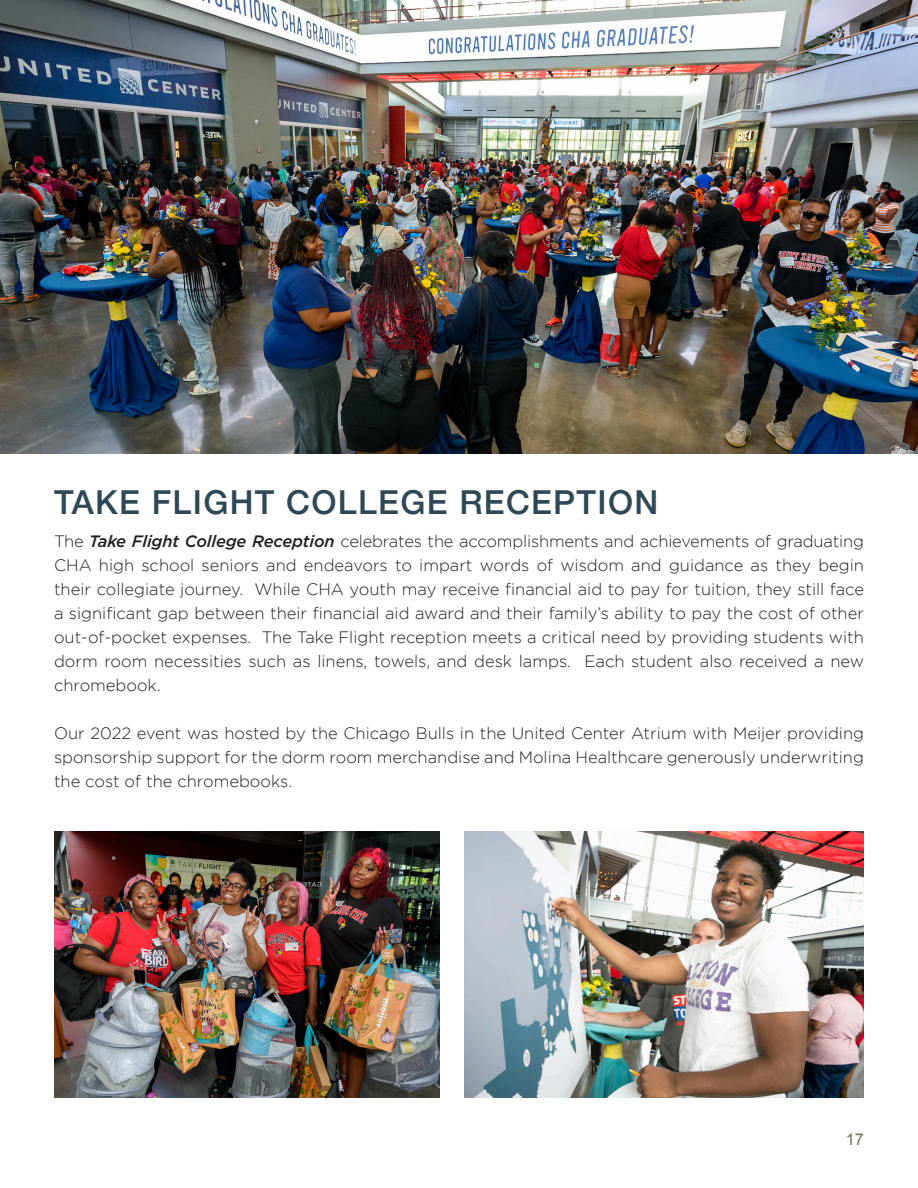
<style>
.page{position:relative;width:918px;height:1188px;background:#fff}
.page>*{position:absolute;margin:0;border:0;box-sizing:border-box;transform-origin:0 0}
.t1{font:500 33px "Helvetica Neue";letter-spacing:.04em;color:#2e4855}
.t2{font:300 16.5px/24px "Gotham";color:#231f20;text-align:justify}
.t3{font:16.2px "Arial";color:#69774d}
.s1{font-weight:500;font-style:italic}
</style>
<div class="page">
<img style="left:0;top:0;width:918px;height:454px">
<img style="left:54px;top:831px;width:386px;height:266px">
<img style="left:465px;top:831px;width:399px;height:266px">
<p class="t1" style="left:54px;top:475px;width:606px">TAKE FLIGHT COLLEGE RECEPTION</p>
<p class="t2" style="left:54px;top:529px;width:812px">The <span class="s1">Take Flight College Reception</span> celebrates the accomplishments and achievements of graduating CHA high school seniors and endeavors to impart words of wisdom and guidance as they begin their collegiate journey. While CHA youth may receive financial aid to pay for tuition, they still face a significant gap between their financial aid award and their family’s ability to pay the cost of other out-of-pocket expenses. The Take Flight reception meets a critical need by providing students with dorm room necessities such as linens, towels, and desk lamps. Each student also received a new chromebook.</p>
<p class="t2" style="left:54px;top:721px;width:812px">Our 2022 event was hosted by the Chicago Bulls in the United Center Atrium with Meijer providing sponsorship support for the dorm room merchandise and Molina Healthcare generously underwriting the cost of the chromebooks.</p>
<p class="t3" style="left:846px;top:1129px;width:20px">17</p>
</div>
